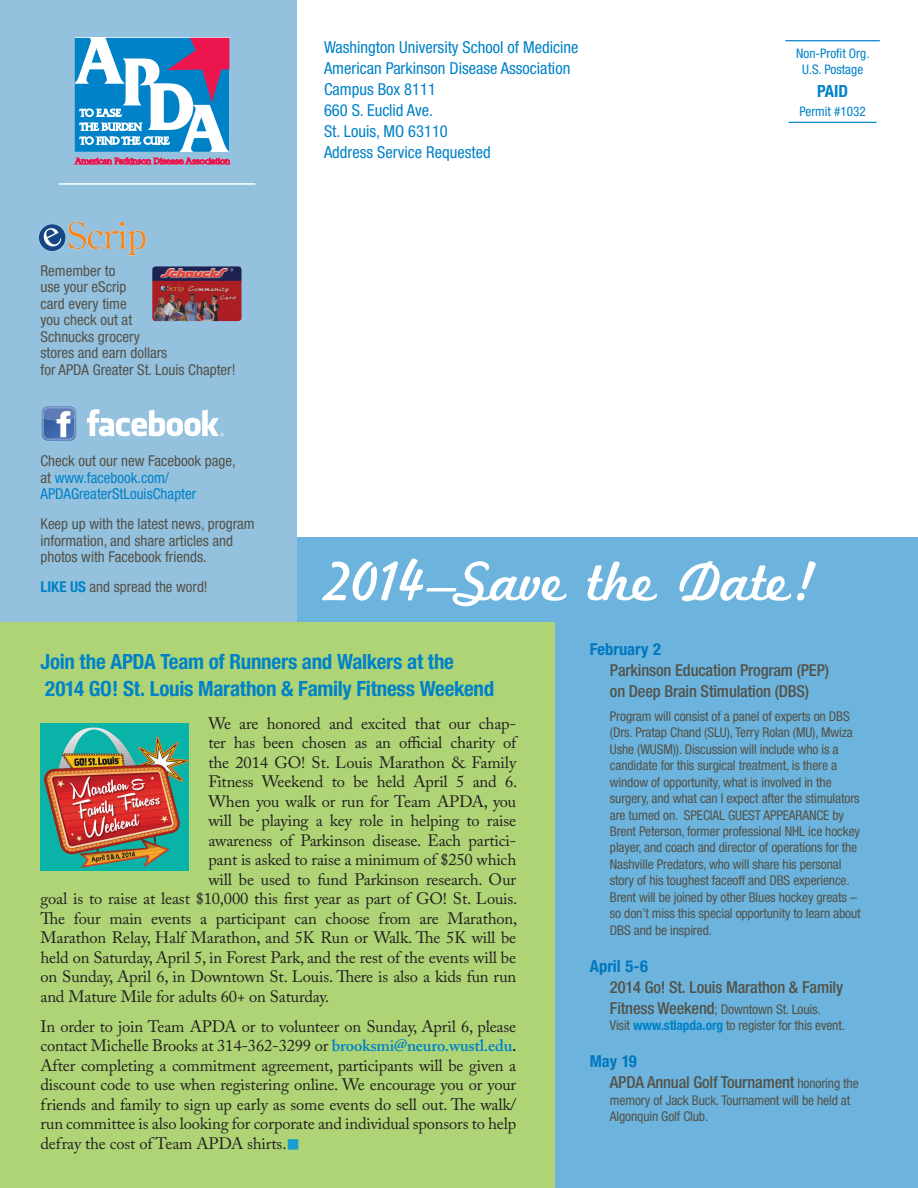
<style>
.page{position:relative;width:918px;height:1188px;background:#fff}
.page>*{position:absolute;margin:0;border:0;box-sizing:border-box;transform-origin:0 0}
.t1{font:58.5px "Marketing Script";color:#fff}
.t2{font:700 condensed 21px/27px "Helvetica Neue";letter-spacing:-.01em;color:#0082c8}
.t3{font:700 condensed 16.8px "Helvetica Neue";color:#0082c8}
.t4{font:16.5px/19.5px "Adobe Caslon Pro";letter-spacing:-.01em;color:#231f20;text-align:justify}
.t5{font:condensed 16.5px/21px "Helvetica Neue";color:#0082c8}
.t6{font:500 condensed 16.5px/21px "Helvetica Neue";letter-spacing:-.01em;color:#535249}
.t7{font:700 condensed 16.5px "Helvetica Neue";letter-spacing:.005em;color:#0077bf}
.t8{font:condensed 15px/16.5px "Helvetica Neue";color:#535249}
.t9{font:condensed 15px/16.5px "Helvetica Neue";color:#0082c8}
.t10{font:condensed 13.5px/16.5px "Helvetica Neue";letter-spacing:-.01em;color:#535249}
.t11{font:condensed 13.2px/16.8px "Helvetica Neue";color:#0082c8;text-align:center}
.s1{color:#535249}
.s2{font-weight:700;color:#0082c8}
.s3{font-weight:600;color:#0082c8}
.s4{font-weight:600}
.s5{color:#189dd1}
.s6{font-weight:500;font-size:16.5px}
.s7{font-weight:700;color:#0077bf}
.s8{font-weight:400;font-size:13.5px}
</style>
<div class="page">
<div style="left:0;top:538px;width:918px;height:650px;background:#6cb4dd"></div>
<div style="left:0;top:0;width:297px;height:1188px;background:#94c1de"></div>
<div style="left:0;top:622px;width:554px;height:566px;background:#aed475"></div>
<hr style="left:785px;top:40px;width:95px;height:1px;background:#0082c8">
<hr style="left:789px;top:122px;width:88px;height:1px;background:#0082c8">
<svg style="left:75px;top:158px;width:155px;height:6px"></svg>
<svg style="left:75px;top:38px;width:154px;height:114px;background:#669fcd"></svg>
<svg style="left:42px;top:406px;width:34px;height:35px"></svg>
<img style="left:152px;top:266px;width:90px;height:55px">
<img style="left:39px;top:221px;width:107px;height:35px">
<svg style="left:87px;top:409px;width:137px;height:27px"></svg>
<hr style="left:59px;top:183px;width:196px;height:2px;background:#fff">
<img style="left:40px;top:723px;width:148px;height:148px">
<p class="t8" style="left:40px;top:262px;width:197px">Remember to<br>use your eScrip<br>card every time<br>you check out at<br>Schnucks grocery<br>stores and earn dollars<br>for APDA Greater St. Louis Chapter!</p>
<p class="t9" style="left:40px;top:453px;width:197px"><span class="s1">Check out our new Facebook page, at</span> www.facebook.com/<br>APDAGreaterStLouisChapter</p>
<p class="t8" style="left:40px;top:516px;width:216px">Keep up with the latest news, program information, and share articles and photos with Facebook friends.</p>
<p class="t8" style="left:40px;top:579px;width:169px"><span class="s2">LIKE US</span> and spread the word!</p>
<p class="t5" style="left:324px;top:36px;width:256px">Washington University School of Medicine<br>American Parkinson Disease Association<br>Campus Box 8111<br>660 S. Euclid Ave.<br>St. Louis, MO 63110<br>Address Service Requested</p>
<p class="t11" style="left:796px;top:44px;width:75px">Non-Profit Org.<br>U.S. Postage</p>
<p class="t3" style="left:817px;top:81px;width:33px">PAID</p>
<p class="t11" style="left:799px;top:103px;width:68px">Permit #1032</p>
<h1 class="t1" style="left:324px;top:546px;width:496px">2014–Save the Date!</h1>
<p class="t2" style="left:40px;top:647px;width:455px">Join the APDA Team of Runners and Walkers at the<br>2014 GO! St. Louis Marathon &amp; Family Fitness Weekend</p>
<p class="t4" style="left:208px;top:713px;width:309px">We are honored and excited that our chap-</p>
<p class="t4" style="left:208px;top:733px;width:309px">ter has been chosen as an official charity of</p>
<p class="t4" style="left:208px;top:752px;width:309px">the 2014 GO! St. Louis Marathon &amp; Family</p>
<p class="t4" style="left:208px;top:772px;width:311px">Fitness Weekend to be held April 5 and 6.</p>
<p class="t4" style="left:208px;top:791px;width:309px">When you walk or run for Team APDA, you</p>
<p class="t4" style="left:208px;top:811px;width:309px">will be playing a key role in helping to raise</p>
<p class="t4" style="left:208px;top:830px;width:309px">awareness of Parkinson disease. Each partici-</p>
<p class="t4" style="left:208px;top:850px;width:309px">pant is asked to raise a minimum of $250 which</p>
<p class="t4" style="left:208px;top:869px;width:309px">will be used to fund Parkinson research. Our</p>
<p class="t4" style="left:40px;top:889px;width:478px">goal is to raise at least $10,000 this first year as part of GO! St. Louis.</p>
<p class="t4" style="left:40px;top:908px;width:478px">The four main events a participant can choose from are Marathon,</p>
<p class="t4" style="left:40px;top:928px;width:477px">Marathon Relay, Half Marathon, and 5K Run or Walk. The 5K will be</p>
<p class="t4" style="left:40px;top:947px;width:477px">held on Saturday, April 5, in Forest Park, and the rest of the events will be</p>
<p class="t4" style="left:40px;top:967px;width:477px">on Sunday, April 6, in Downtown St. Louis. There is also a kids fun run</p>
<p class="t4" style="left:40px;top:986px;width:290px">and Mature Mile for adults 60+ on Saturday.</p>
<p class="t4" style="left:40px;top:1017px;width:478px">In order to join Team APDA or to volunteer on Sunday, April 6, please contact Michelle Brooks at 314-362-3299 or <span class="s3">brooksmi@neuro.wustl.edu</span><span class="s4">.<br></span>After completing a commitment agreement, participants will be given a discount code to use when registering online. We encourage you or your friends and family to sign up early as some events do sell out. The walk/ run committee is also looking for corporate and individual sponsors to help defray the cost of Team APDA shirts.<span class="s5">■</span></p>
<p class="t7" style="left:590px;top:639px;width:73px">February 2</p>
<p class="t6" style="left:610px;top:660px;width:221px">Parkinson Education Program (PEP) on Deep Brain Stimulation (DBS)</p>
<p class="t10" style="left:610px;top:707px;width:252px">Program will consist of a panel of experts on DBS (Drs. Pratap Chand (SLU), Terry Rolan (MU), Mwiza Ushe (WUSM)). Discussion will include who is a candidate for this surgical treatment, is there a window of opportunity, what is involved in the surgery, and what can I expect after the stimulators are turned on. SPECIAL GUEST APPEARANCE by Brent Peterson, former professional NHL ice hockey player, and coach and director of operations for the Nashville Predators, who will share his personal story of his toughest faceoff and DBS experience.<br>Brent will be joined by other Blues hockey greats – so don’t miss this special opportunity to learn about DBS and be inspired.</p>
<p class="t7" style="left:590px;top:956px;width:60px">April 5-6</p>
<p class="t6" style="left:610px;top:976px;width:235px">2014 Go! St. Louis Marathon &amp; Family</p>
<p class="t10" style="left:610px;top:1001px;width:237px"><span class="s6">Fitness Weekend</span>; Downtown St. Louis.<br>Visit <span class="s2">www.stlapda.org</span> to register for this event.</p>
<p class="t6" style="left:610px;top:1050px;width:250px;text-indent:-20px"><span class="s7">May 19<br></span>APDA Annual Golf Tournament <span class="s8">honoring the</span></p>
<p class="t10" style="left:610px;top:1091px;width:242px">memory of Jack Buck. Tournament will be held at<br>Algonquin Golf Club.</p>
</div>
